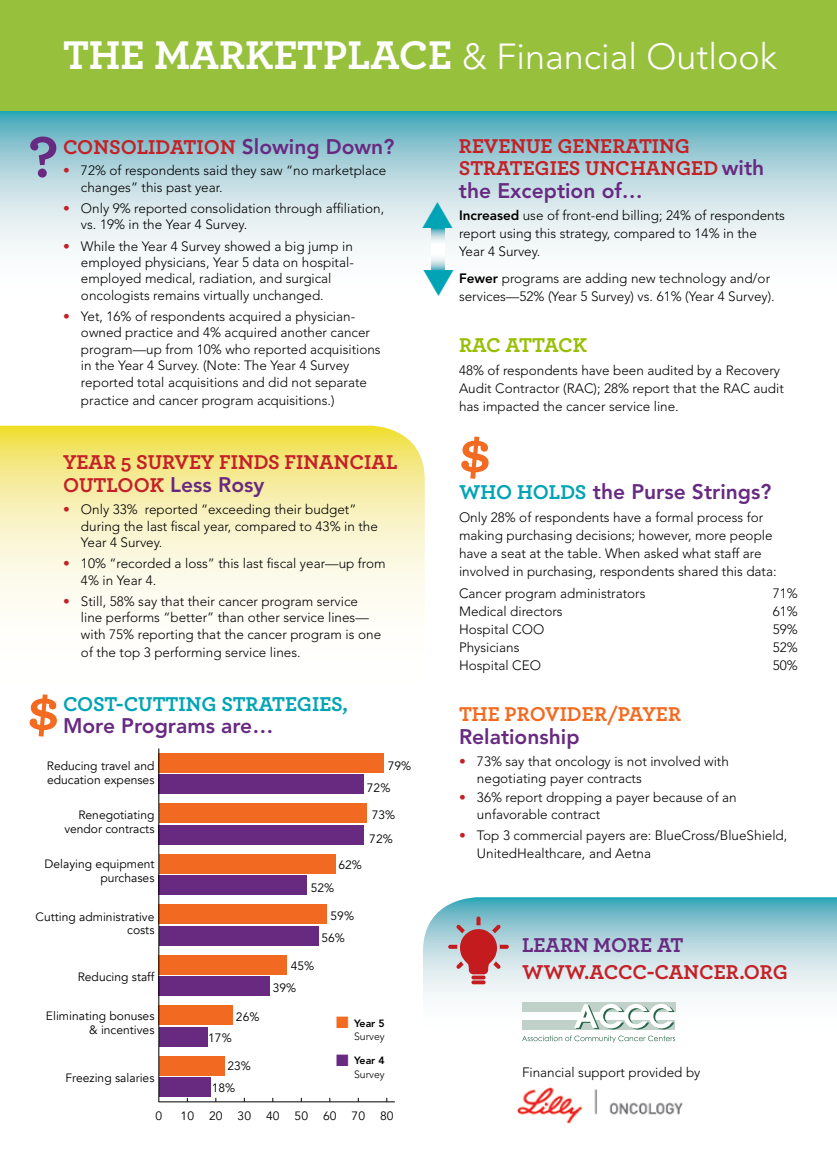
<style>
.page{position:relative;width:837px;height:1161px;background:#fff}
.page>*{position:absolute;margin:0;border:0;box-sizing:border-box;transform-origin:0 0}
.t1{font:700 60.6px "Archer";color:#f36a21}
.t2{font:700 60.6px "Archer";color:#682a81}
.t3{font:300 36px "Avenir";color:#fff}
.t4{font:700 21px/22.5px "Archer";color:#c42127}
.t5{font:800 21px "Avenir";color:#682a81}
.t6{font:700 21px "Archer";letter-spacing:-.005em;color:#00a4b5}
.t7{font:700 21px "Archer";color:#f36a21}
.t8{font:700 21px "Archer";color:#682a81}
.t9{font:700 21px "Archer";letter-spacing:-.02em;color:#97bf00}
.t10{font:300 13.5px/16.5px "Avenir";color:#000}
.t11{font:12.15px/13.6px "Avenir";color:#000}
.t12{font:300 10.5px/13.5px "Avenir";color:#000;text-align:right}
.s1{font-family:"Archer";font-weight:700;font-size:42px}
.s2{font-family:"Avenir";font-weight:800;color:#682a81}
.s3{color:#c42127}
.s4{font-family:"Archer";font-weight:700;color:#c42127}
.s5{color:#f36a21}
.s6{font-weight:800}
.s7{color:#682a81}
.s8{font-family:"Archer";font-weight:700;color:#00a4b5}
</style>
<div class="page">
<svg style="left:0;top:111px;width:837px;height:159px"></svg>
<svg style="left:0;top:426px;width:425px;height:186px;background:#f8f0b5"></svg>
<div style="left:0;top:0;width:837px;height:111px;background:#97c03d"></div>
<svg style="left:432px;top:228px;width:12px;height:17px"></svg>
<svg style="left:432px;top:245px;width:12px;height:25px"></svg>
<hr style="left:158px;top:1101px;width:237px;height:1px;background:#000">
<div style="left:159px;top:775px;width:205px;height:19px;background:#682a81"></div>
<div style="left:159px;top:825px;width:205px;height:20px;background:#682a81"></div>
<div style="left:159px;top:876px;width:148px;height:19px;background:#682a81"></div>
<div style="left:159px;top:926px;width:159px;height:20px;background:#682a81"></div>
<div style="left:159px;top:977px;width:111px;height:19px;background:#682a81"></div>
<div style="left:159px;top:1027px;width:48px;height:20px;background:#682a81"></div>
<div style="left:159px;top:1078px;width:51px;height:19px;background:#682a81"></div>
<div style="left:159px;top:753px;width:225px;height:20px;background:#f26921"></div>
<div style="left:159px;top:804px;width:208px;height:19px;background:#f26921"></div>
<div style="left:159px;top:854px;width:177px;height:20px;background:#f26921"></div>
<div style="left:159px;top:905px;width:168px;height:19px;background:#f26921"></div>
<div style="left:159px;top:955px;width:128px;height:20px;background:#f26921"></div>
<div style="left:159px;top:1006px;width:74px;height:19px;background:#f26921"></div>
<div style="left:159px;top:1056px;width:65px;height:20px;background:#f26921"></div>
<hr style="left:158px;top:748px;width:1px;height:354px;background:#000">
<svg style="left:423px;top:897px;width:414px;height:139px"></svg>
<svg style="left:471px;top:980px;width:15px;height:4px"></svg>
<hr style="left:471px;top:976px;width:15px;height:3px;background:#c41b1e;border-radius:2px">
<svg style="left:448px;top:916px;width:61px;height:58px;background:#b8868c"></svg>
<img style="left:517px;top:1087px;width:166px;height:37px">
<div style="left:522px;top:1002px;width:154px;height:10px;background:#bfd1c9"></div>
<div style="left:522px;top:1020px;width:153px;height:10px;background:#bfd1c9"></div>
<svg style="left:574px;top:1004px;width:100px;height:25px"></svg>
<svg style="left:522px;top:1036px;width:153px;height:7px"></svg>
<svg style="left:423px;top:202px;width:30px;height:26px"></svg>
<h2 class="t3" style="left:63px;top:35px;width:716px"><span class="s1">THE MARKETPLACE</span> &amp; Financial Outlook</h2>
<h1 class="t2" style="left:29px;top:119px;width:31px">?</h1>
<h3 class="t4" style="left:63px;top:136px;width:333px">CONSOLIDATION <span class="s2">Slowing Down?</span></h3>
<p class="t10" style="left:81px;top:163px;width:307px;text-indent:-18px"><span class="s3">•</span> 72% of respondents said they saw “no marketplace changes” this past year.</p>
<p class="t10" style="left:81px;top:200px;width:305px;text-indent:-18px"><span class="s3">•</span> Only 9% reported consolidation through affiliation, vs. 19% in the Year 4 Survey.</p>
<p class="t10" style="left:81px;top:238px;width:274px;text-indent:-18px"><span class="s3">•</span> While the Year 4 Survey showed a big jump in employed physicians, Year 5 data on hospital&shy;employed medical, radiation, and surgical oncologists remains virtually unchanged.</p>
<p class="t10" style="left:81px;top:308px;width:301px;text-indent:-18px"><span class="s3">•</span> Yet, 16% of respondents acquired a physician&shy;owned practice and 4% acquired another cancer program—up from 10% who reported acquisitions in the Year 4 Survey. (Note: The Year 4 Survey reported total acquisitions and did not separate</p>
<p class="t10" style="left:81px;top:392px;width:255px">practice and cancer program acquisitions.)</p>
<h3 class="t4" style="left:63px;top:451px;width:336px">YEAR 5 SURVEY FINDS FINANCIAL</h3>
<h3 class="t5" style="left:63px;top:472px;width:203px"><span class="s4">OUTLOOK</span> Less Rosy</h3>
<p class="t10" style="left:81px;top:502px;width:298px;text-indent:-18px"><span class="s3">•</span> Only 33% reported “exceeding their budget” during the last fiscal year, compared to 43% in the<br>Year 4 Survey.</p>
<p class="t10" style="left:81px;top:556px;width:306px;text-indent:-18px"><span class="s3">•</span> 10% “recorded a loss” this last fiscal year—up from<br>4% in Year 4.</p>
<p class="t10" style="left:81px;top:593px;width:302px;text-indent:-18px"><span class="s3">•</span> Still, 58% say that their cancer program service line performs “better” than other service lines— with 75% reporting that the cancer program is one</p>
<p class="t10" style="left:81px;top:644px;width:221px">of the top 3 performing service lines.</p>
<h3 class="t6" style="left:63px;top:691px;width:287px">COST-CUTTING STRATEGIES,</h3>
<h3 class="t5" style="left:63px;top:714px;width:212px">More Programs are…</h3>
<h1 class="t1" style="left:27px;top:672px;width:34px">$</h1>
<p class="t11" style="left:47px;top:759px;width:109px">Reducing travel and education expenses</p>
<p class="t11" style="left:367px;top:755px;width:46px;line-height:22px;text-indent:21px">79%<br>72%</p>
<p class="t11" style="left:64px;top:808px;width:92px;text-align:right">Renegotiating vendor contracts</p>
<p class="t11" style="left:45px;top:857px;width:111px;text-align:right">Delaying equipment purchases</p>
<p class="t11" style="left:36px;top:910px;width:120px;text-align:right">Cutting administrative costs</p>
<p class="t11" style="left:78px;top:970px;width:78px">Reducing staff</p>
<p class="t11" style="left:46px;top:1009px;width:110px;text-align:right">Eliminating bonuses &amp; incentives</p>
<p class="t11" style="left:65px;top:1071px;width:91px">Freezing salaries</p>
<p class="t11" style="left:236px;top:1010px;width:25px">26%</p>
<p class="t11" style="left:208px;top:1032px;width:25px">17%</p>
<p class="t11" style="left:212px;top:1056px;width:41px;line-height:21.5px;text-indent:16px">23%<br>18%</p>
<p class="t11" style="left:338px;top:858px;width:25px">62%</p>
<p class="t11" style="left:311px;top:882px;width:25px">52%</p>
<p class="t11" style="left:273px;top:955px;width:43px;line-height:22px;text-indent:18px">45%<br>39%</p>
<p class="t11" style="left:321px;top:905px;width:34px;line-height:22px;text-indent:9px">59%<br>56%</p>
<p class="t11" style="left:369px;top:803px;width:27px;line-height:24.5px">73%<br>72%</p>
<p class="t12" style="left:336px;top:1016px;width:50px"><span class="s5">■</span> <span class="s6">Year 5<br></span>Survey</p>
<p class="t12" style="left:336px;top:1054px;width:50px"><span class="s7">■</span> <span class="s6">Year 4<br></span>Survey</p>
<p class="t11" style="left:155px;top:1109px;width:8px">0</p>
<p class="t11" style="left:181px;top:1109px;width:214px">10 20 30 40 50 60 70 80</p>
<h3 class="t4" style="left:459px;top:134px;width:307px">REVENUE GENERATING<br>STRATEGIES UNCHANGED <span class="s2">with</span></h3>
<h3 class="t5" style="left:459px;top:178px;width:185px">the Exception of…</h3>
<p class="t10" style="left:459px;top:207px;width:327px;line-height:18px"><span class="s6">Increased</span> use of front-end billing; 24% of respondents report using this strategy, compared to 14% in the<br>Year 4 Survey.</p>
<p class="t10" style="left:459px;top:270px;width:317px;line-height:18px"><span class="s6">Fewer</span> programs are adding new technology and/or services—52% (Year 5 Survey) vs. 61% (Year 4 Survey).</p>
<h3 class="t9" style="left:459px;top:332px;width:130px">RAC ATTACK</h3>
<p class="t10" style="left:459px;top:361px;width:326px;line-height:18px">48% of respondents have been audited by a Recovery<br>Audit Contractor (RAC); 28% report that the RAC audit has impacted the cancer service line.</p>
<h1 class="t1" style="left:459px;top:414px;width:34px">$</h1>
<h3 class="t5" style="left:459px;top:479px;width:314px"><span class="s8">WHO HOLDS</span> the Purse Strings?</h3>
<p class="t10" style="left:459px;top:508px;width:319px;line-height:18px">Only 28% of respondents have a formal process for making purchasing decisions; however, more people have a seat at the table. When asked what staff are involved in purchasing, respondents shared this data:</p>
<p class="t10" style="left:459px;top:585px;width:188px">Cancer program administrators</p>
<p class="t10" style="left:773px;top:585px;width:27px">71%</p>
<p class="t10" style="left:459px;top:603px;width:105px">Medical directors</p>
<p class="t10" style="left:773px;top:603px;width:27px">61%</p>
<p class="t10" style="left:459px;top:621px;width:87px">Hospital COO</p>
<p class="t10" style="left:773px;top:621px;width:27px">59%</p>
<p class="t10" style="left:459px;top:639px;width:62px">Physicians</p>
<p class="t10" style="left:773px;top:639px;width:27px">52%</p>
<p class="t10" style="left:459px;top:657px;width:84px">Hospital CEO</p>
<p class="t10" style="left:773px;top:657px;width:27px">50%</p>
<h3 class="t7" style="left:459px;top:701px;width:224px">THE PROVIDER/PAYER</h3>
<h3 class="t5" style="left:459px;top:724px;width:122px">Relationship</h3>
<p class="t10" style="left:477px;top:753px;width:253px;text-indent:-18px"><span class="s3">•</span> 73% say that oncology is not involved with negotiating payer contracts</p>
<p class="t10" style="left:477px;top:789px;width:261px;text-indent:-18px"><span class="s3">•</span> 36% report dropping a payer because of an unfavorable contract</p>
<p class="t10" style="left:477px;top:826px;width:312px;line-height:18px;text-indent:-18px"><span class="s3">•</span> Top 3 commercial payers are: BlueCross/BlueShield,<br>UnitedHealthcare, and Aetna</p>
<h3 class="t8" style="left:522px;top:931px;width:163px">LEARN MORE AT</h3>
<h3 class="t4" style="left:522px;top:960px;width:268px">WWW.ACCC-CANCER.ORG</h3>
<p class="t10" style="left:522px;top:1064px;width:180px">Financial support provided by</p>
</div>
